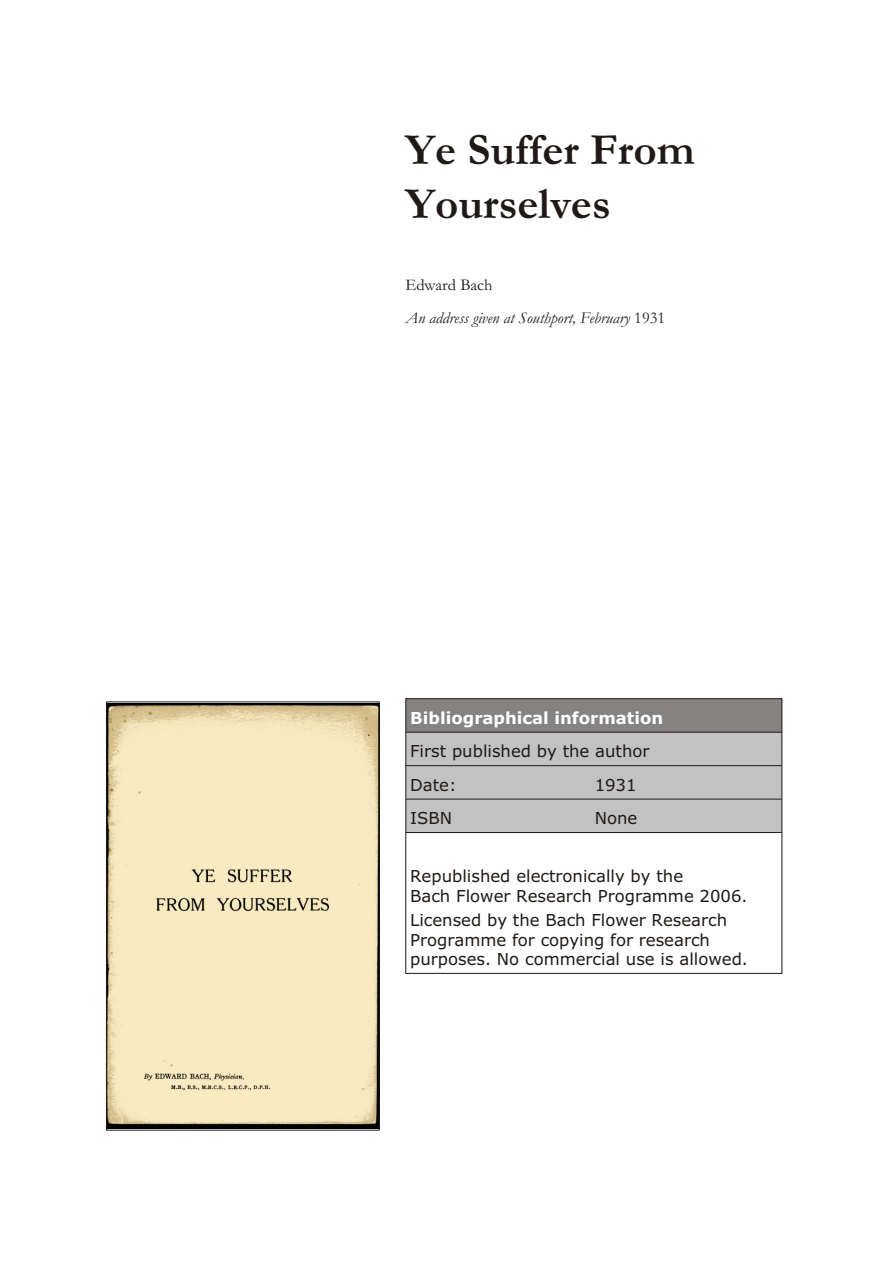
<style>
.page{position:relative;width:894px;height:1263px;background:#fff}
.page>*{position:absolute;margin:0;border:0;box-sizing:border-box;transform-origin:0 0}
.t1{font:700 45px/54px "Garamond";color:#1f1a17}
.t2{font:16.5px/19.2px "Verdana";color:#1f1a17}
.t3{font:italic 16.5px/33px "Garamond";color:#1f1a17}
.t4{font:700 16.5px "Verdana";color:#fff}
.s1{font-style:normal}
</style>
<div class="page">
<div style="left:406px;top:699px;width:376px;height:33px;background:#858282"></div>
<div style="left:406px;top:732px;width:184px;height:34px;background:#c2c2c2"></div>
<div style="left:590px;top:732px;width:192px;height:34px;background:#c2c2c2"></div>
<div style="left:406px;top:766px;width:184px;height:33px;background:#c2c2c2"></div>
<div style="left:590px;top:766px;width:192px;height:33px;background:#c2c2c2"></div>
<div style="left:406px;top:799px;width:184px;height:34px;background:#c2c2c2"></div>
<div style="left:590px;top:799px;width:192px;height:34px;background:#c2c2c2"></div>
<div style="left:406px;top:698px;width:376px;height:276px;border:1px solid #1f1a17"></div>
<hr style="left:406px;top:732px;width:376px;height:1px;background:#1f1a17">
<hr style="left:406px;top:765px;width:376px;height:1px;background:#1f1a17">
<hr style="left:406px;top:799px;width:376px;height:1px;background:#1f1a17">
<hr style="left:406px;top:832px;width:376px;height:1px;background:#1f1a17">
<img style="left:108px;top:704px;width:269px;height:424px">
<div style="left:106px;top:702px;width:273px;height:428px;border:1px solid #1f1a17"></div>
<h1 class="t1" style="left:406px;top:129px;width:291px">Ye Suffer From<br>Yourselves</h1>
<p class="t3" style="left:406px;top:271px;width:261px"><span class="s1">Edward Bach<br></span>An address given at Southport, February <span class="s1">1931</span></p>
<p class="t4" style="left:410px;top:711px;width:254px">Bibliographical information</p>
<p class="t2" style="left:410px;top:736px;width:241px;line-height:33.5px">First published by the author<br>Date:</p>
<p class="t2" style="left:595px;top:776px;width:43px">1931</p>
<p class="t2" style="left:410px;top:810px;width:43px">ISBN</p>
<p class="t2" style="left:595px;top:810px;width:44px">None</p>
<p class="t2" style="left:410px;top:868px;width:339px">Republished electronically by the<br>Bach Flower Research Programme 2006.</p>
<p class="t2" style="left:410px;top:912px;width:339px">Licensed by the Bach Flower Research<br>Programme for copying for research purposes. No commercial use is allowed.</p>
</div>
